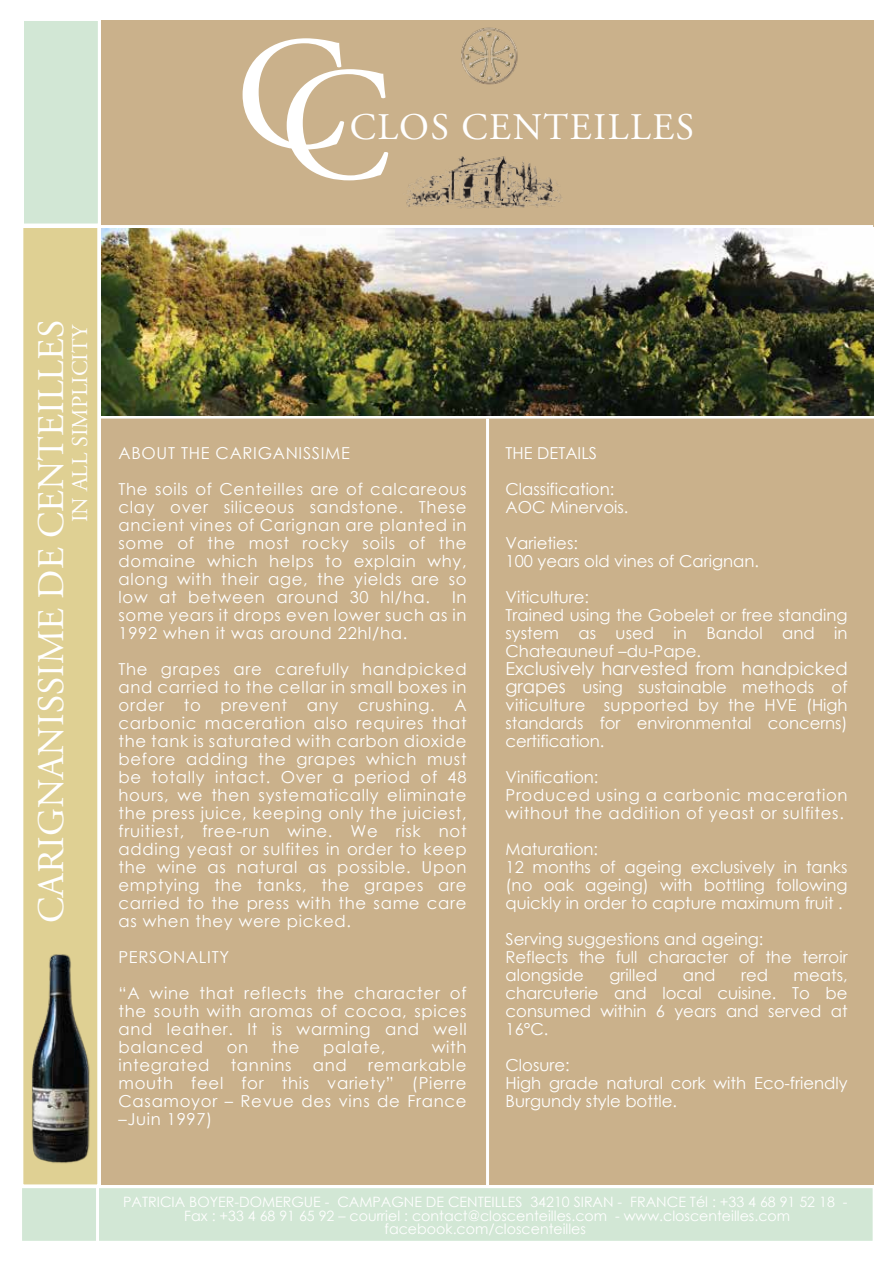
<style>
.page{position:relative;width:893px;height:1263px;background:#fff}
.page>*{position:absolute;margin:0;border:0;box-sizing:border-box;transform-origin:0 0}
.t1{font:160.65px "Adobe Garamond Pro";color:#fff}
.t2{font:37.5px "Adobe Garamond Pro";color:#fff}
.t3{font:37.5px "Adobe Garamond Pro";letter-spacing:.04em;color:#fff}
.t4{font:22.5px "Adobe Garamond Pro";color:#fffefe}
.t5{font:18px "Century Gothic";letter-spacing:-.005em;color:#fff}
.t6{font:16.5px/18px "Century Gothic";color:#fff;text-align:justify}
.t7{font:16.5px/36px "Century Gothic";letter-spacing:.04em;color:#fff}
.t8{font:14.25px/13.5px "Century Gothic";color:#fff;text-align:center}
.s1{font-size:18px}
</style>
<div class="page">
<div style="left:19px;top:1185px;width:857px;height:59px;background:#d2e7d5;border:3px solid #fff"></div>
<div style="left:20px;top:224px;width:80px;height:963px;background:#dfd093;border:3px solid #fff"></div>
<div style="left:101px;top:20px;width:772px;height:1165px;background:#cab18b"></div>
<img style="left:461px;top:27px;width:57px;height:58px">
<hr style="left:486px;top:418px;width:3px;height:768px;background:#fff">
<hr style="left:100px;top:416px;width:792px;height:2px;background:#fff">
<img style="left:406px;top:156px;width:156px;height:52px">
<div style="left:23px;top:19px;width:76px;height:206px;background:#d2e7d5"></div>
<div style="left:21px;top:18px;width:80px;height:208px;border:3px solid #fff"></div>
<img style="left:101px;top:228px;width:772px;height:188px">
<img style="left:22px;top:946px;width:68px;height:228px">
<hr style="left:96px;top:1186px;width:3px;height:60px;background:#fff">
<hr style="left:21px;top:225px;width:852px;height:3px;background:#fff">
<h1 class="t1" style="left:236px;top:15px;width:157px">CC</h1>
<h2 class="t3" style="left:350px;top:105px;width:346px">CLOS CENTEILLES</h2>
<h2 class="t2" style="left:29px;top:923px;width:604px;rotate:-90deg">CARIGNANISSIME DE CENTEILLES</h2>
<h3 class="t4" style="left:66px;top:522px;width:199px;rotate:-90deg">IN ALL SIMPLICITY</h3>
<p class="t7" style="left:118px;top:435px;width:350px">ABOUT THE CARIGANISSIME<br>The soils of Centeilles are of calcareous</p>
<p class="t6" style="left:118px;top:498px;width:350px">clay over siliceous sandstone. These ancient vines of Carignan are planted in some of the most rocky soils of the domaine which helps to explain why, along with their age, the yields are so low at between around 30 hl/ha.</p>
<p class="t6" style="left:118px;top:588px;width:350px;text-indent:334px">In some years it drops even lower such as in 1992 when it was around 22hl/ha.</p>
<p class="t6" style="left:118px;top:660px;width:350px">The grapes are carefully handpicked and carried to the cellar in small boxes in order to prevent any crushing. A carbonic maceration also requires that the tank is saturated with carbon dioxide before adding the grapes which must be totally intact. Over a period of 48 hours, we then systematically eliminate the press juice, keeping only the juiciest, fruitiest, free-run wine. We risk not adding yeast or sulfites in order to keep the wine as natural as possible. Upon emptying the tanks, the grapes are carried to the press with the same care as when they were picked.</p>
<p class="t7" style="left:118px;top:939px;width:350px">PERSONALITY<br>“A wine that reflects the character of</p>
<p class="t6" style="left:118px;top:1002px;width:350px">the south with aromas of cocoa, spices and leather. It is warming and well balanced</p>
<p class="t6" style="left:227px;top:1038px;width:23px">on</p>
<p class="t6" style="left:272px;top:1038px;width:29px">the</p>
<p class="t6" style="left:323px;top:1038px;width:64px">palate,</p>
<p class="t6" style="left:432px;top:1038px;width:36px">with</p>
<p class="t7" style="left:118px;top:1047px;width:92px">integrated</p>
<p class="t7" style="left:231px;top:1047px;width:62px">tannins</p>
<p class="t6" style="left:313px;top:1056px;width:36px">and</p>
<p class="t6" style="left:118px;top:1056px;width:350px;text-indent:250px">remarkable mouth feel for this variety” (Pierre Casamoyor – Revue des vins de France –Juin 1997)</p>
<p class="t6" style="left:506px;top:435px;width:110px;line-height:36px">THE DETAILS<br>Classification:</p>
<p class="t6" style="left:506px;top:489px;width:124px;line-height:36px">AOC Minervois.<br>Varieties:</p>
<p class="t6" style="left:506px;top:543px;width:255px;line-height:36px">100 years old vines of Carignan.<br>Viticulture:</p>
<p class="t6" style="left:506px;top:606px;width:344px">Trained using the Gobelet or free standing system as used in Bandol and in Chateauneuf –du-Pape.</p>
<p class="t5" style="left:506px;top:656px;width:344px">Exclusively harvested from handpicked</p>
<p class="t6" style="left:505px;top:678px;width:344px"><span class="s1">grapes</span> using sustainable methods of viticulture supported by the HVE (High standards for environmental concerns) certification.</p>
<p class="t7" style="left:505px;top:768px;width:344px;line-height:18px">Vinification:<br>Produced using a carbonic maceration without the addition of yeast or sulfites.</p>
<p class="t6" style="left:505px;top:840px;width:344px;text-align:left">Maturation:<br>12 months of ageing exclusively in tanks (no oak ageing) with bottling following quickly in order to capture maximum fruit .</p>
<p class="t6" style="left:505px;top:930px;width:344px;text-align:left">Serving suggestions and ageing:<br>Reflects the full character of the terroir alongside</p>
<p class="t6" style="left:609px;top:966px;width:49px">grilled</p>
<p class="t6" style="left:683px;top:966px;width:34px">and</p>
<p class="t6" style="left:741px;top:966px;width:28px">red</p>
<p class="t6" style="left:505px;top:966px;width:344px;text-indent:288px">meats, charcuterie and local cuisine. To be consumed within 6 years and served at 16°C.</p>
<p class="t6" style="left:505px;top:1056px;width:344px;text-align:left">Closure:<br>High grade natural cork with Eco-friendly<br>Burgundy style bottle.</p>
<p class="t8" style="left:123px;top:1195px;width:726px">PATRICIA BOYER-DOMERGUE - CAMPAGNE DE CENTEILLES 34210 SIRAN - FRANCE Tél : +33 4 68 91 52 18 -<br>Fax : +33 4 68 91 65 92 – courriel : contact@closcenteilles.com - www.closcenteilles.com facebook.com/closcenteilles</p>
</div>
